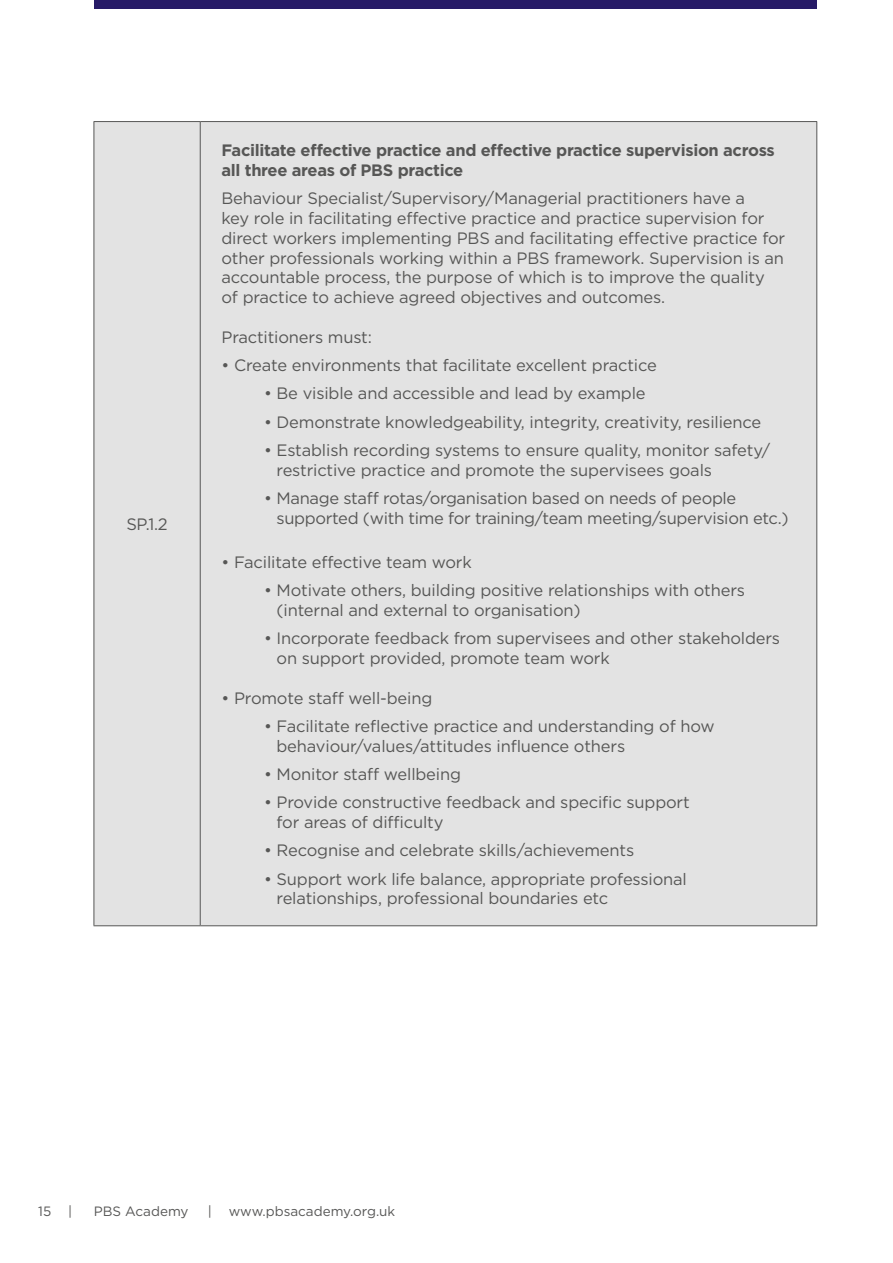
<style>
.page{position:relative;width:893px;height:1263px;background:#fff}
.page>*{position:absolute;margin:0;border:0;box-sizing:border-box;transform-origin:0 0}
.t1{font:16.5px/19.8px "Gotham";letter-spacing:-.01em;color:#575756}
.t2{font:700 16.5px/19.8px "Gotham";letter-spacing:-.02em;color:#575756}
.t3{font:13.5px "Gotham";color:#575756}
</style>
<div class="page">
<div style="left:94px;top:0;width:722px;height:9px;background:#271b67"></div>
<div style="left:95px;top:122px;width:721px;height:803px;background:#e3e3e3"></div>
<hr style="left:94px;top:121px;width:106px;height:1px;background:#575756">
<hr style="left:94px;top:122px;width:1px;height:803px;background:#575756">
<hr style="left:200px;top:121px;width:617px;height:1px;background:#575756">
<hr style="left:200px;top:122px;width:1px;height:803px;background:#575756">
<hr style="left:816px;top:122px;width:1px;height:803px;background:#575756">
<hr style="left:94px;top:925px;width:106px;height:1px;background:#575756">
<hr style="left:200px;top:925px;width:617px;height:1px;background:#575756">
<p class="t1" style="left:126px;top:514px;width:43px">SP.1.2</p>
<p class="t2" style="left:221px;top:140px;width:555px">Facilitate effective practice and effective practice supervision across all three areas of PBS practice</p>
<p class="t1" style="left:221px;top:188px;width:565px">Behaviour Specialist/Supervisory/Managerial practitioners have a<br>key role in facilitating effective practice and practice supervision for direct workers implementing PBS and facilitating effective practice for other professionals working within a PBS framework. Supervision is an accountable process, the purpose of which is to improve the quality of practice to achieve agreed objectives and outcomes.</p>
<p class="t1" style="left:221px;top:327px;width:152px">Practitioners must:</p>
<p class="t1" style="left:221px;top:355px;width:437px">• Create environments that facilitate excellent practice</p>
<p class="t1" style="left:264px;top:383px;width:383px">• Be visible and accessible and lead by example</p>
<p class="t1" style="left:264px;top:412px;width:499px">• Demonstrate knowledgeability, integrity, creativity, resilience</p>
<p class="t1" style="left:277px;top:440px;width:495px;text-indent:-13px">• Establish recording systems to ensure quality, monitor safety/ restrictive practice and promote the supervisees goals</p>
<p class="t1" style="left:277px;top:488px;width:514px;text-indent:-13px">• Manage staff rotas/organisation based on needs of people supported (with time for training/team meeting/supervision etc.)</p>
<p class="t1" style="left:221px;top:552px;width:252px">• Facilitate effective team work</p>
<p class="t1" style="left:277px;top:580px;width:470px;text-indent:-13px">• Motivate others, building positive relationships with others (internal and external to organisation)</p>
<p class="t1" style="left:277px;top:628px;width:505px;text-indent:-13px">• Incorporate feedback from supervisees and other stakeholders on support provided, promote team work</p>
<p class="t1" style="left:221px;top:687px;width:212px">• Promote staff well-being</p>
<p class="t1" style="left:277px;top:716px;width:440px;text-indent:-13px">• Facilitate reflective practice and understanding of how behaviour/values/attitudes influence others</p>
<p class="t1" style="left:264px;top:764px;width:199px">• Monitor staff wellbeing</p>
<p class="t1" style="left:277px;top:792px;width:415px;text-indent:-13px">• Provide constructive feedback and specific support for areas of difficulty</p>
<p class="t1" style="left:264px;top:840px;width:372px">• Recognise and celebrate skills/achievements</p>
<p class="t1" style="left:277px;top:868px;width:412px;text-indent:-13px">• Support work life balance, appropriate professional relationships, professional boundaries etc</p>
<p class="t3" style="left:38px;top:1203px;width:15px">15</p>
<p class="t3" style="left:68px;top:1203px;width:6px">|</p>
<p class="t3" style="left:94px;top:1203px;width:96px">PBS Academy</p>
<p class="t3" style="left:208px;top:1203px;width:6px">|</p>
<p class="t3" style="left:229px;top:1203px;width:168px">www.pbsacademy.org.uk</p>
</div>
